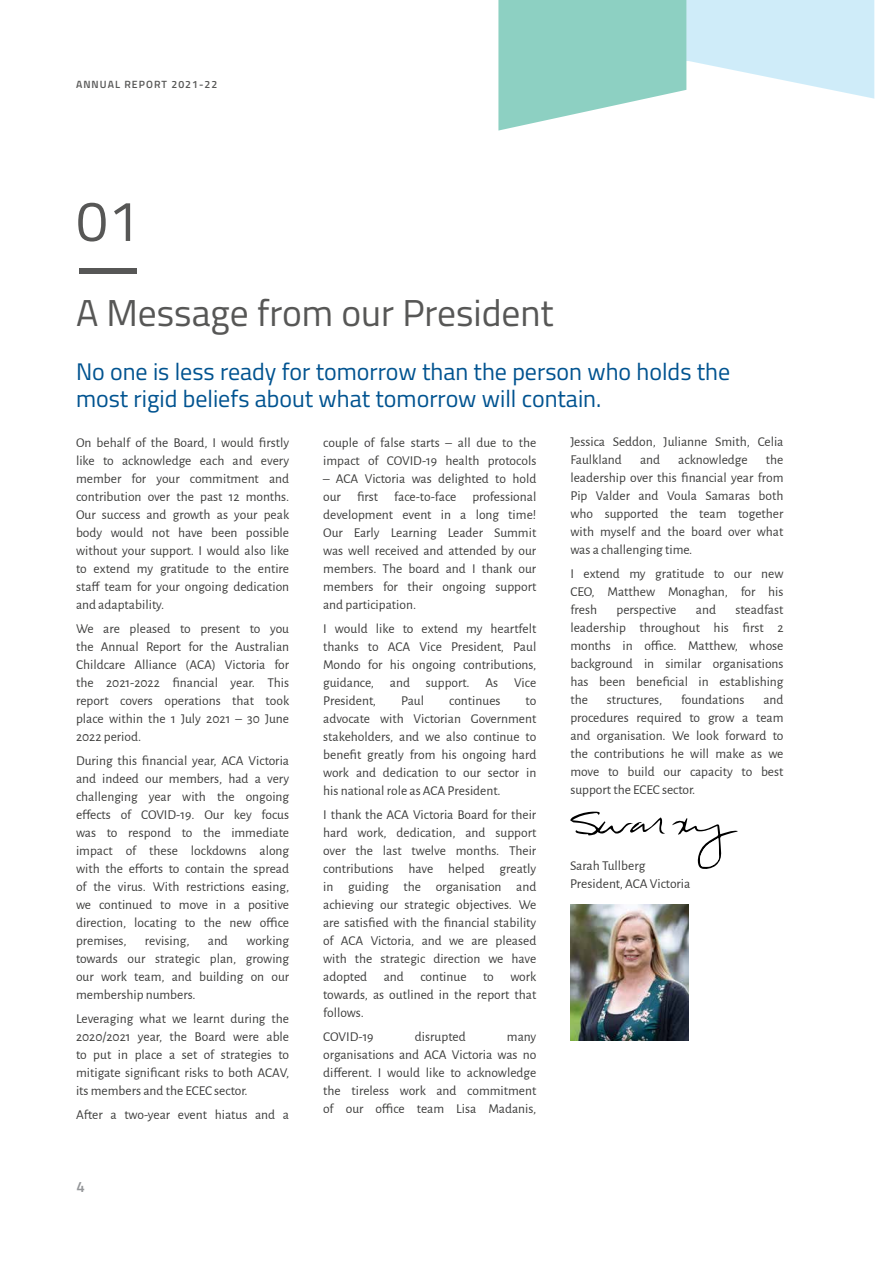
<style>
.page{position:relative;width:893px;height:1263px;background:#fff}
.page>*{position:absolute;margin:0;border:0;box-sizing:border-box;transform-origin:0 0}
.t1{font:57px "Titillium Web";color:#575756}
.t2{font:600 57px "Titillium Web";color:#575756}
.t3{font:37.5px "Titillium Web";color:#575756}
.t4{font:24px/27px "Titillium Web";color:#005390}
.t5{font:600 15px "Titillium Web";color:#949699}
.t6{font:13.5px/18px "Alegreya Sans";color:#3c3c3b;text-align:justify}
.t7{font:600 10.5px "Titillium Web";letter-spacing:.1em;color:#575756}
</style>
<div class="page">
<svg style="left:570px;top:812px;width:95px;height:24px"></svg>
<svg style="left:672px;top:818px;width:66px;height:51px"></svg>
<svg style="left:498px;top:0;width:376px;height:131px"></svg>
<img style="left:570px;top:905px;width:118px;height:135px">
<p class="t7" style="left:76px;top:77px;width:143px">ANNUAL REPORT 2021-22</p>
<h1 class="t1" style="left:76px;top:179px;width:65px">01</h1>
<h1 class="t2" style="left:76px;top:223px;width:65px">—</h1>
<h2 class="t3" style="left:76px;top:285px;width:479px">A Message from our President</h2>
<h3 class="t4" style="left:76px;top:357px;width:656px">No one is less ready for tomorrow than the person who holds the most rigid beliefs about what tomorrow will contain.</h3>
<p class="t6" style="left:76px;top:433px;width:215px">On behalf of the Board, I would firstly like to acknowledge each and every member for your commitment and contribution over the past 12 months.<br>Our success and growth as your peak body would not have been possible without your support. I would also like to extend my gratitude to the entire staff team for your ongoing dedication and adaptability.</p>
<p class="t6" style="left:76px;top:619px;width:215px">We are pleased to present to you the Annual Report for the Australian Childcare Alliance (ACA) Victoria for the 2021-2022 financial year. This report covers operations that took place within the 1 July 2021 – 30 June 2022 period.</p>
<p class="t6" style="left:76px;top:751px;width:215px">During this financial year, ACA Victoria and indeed our members, had a very challenging year with the ongoing effects of COVID-19. Our key focus was to respond to the immediate impact of these lockdowns along with the efforts to contain the spread of the virus. With restrictions easing, we continued to move in a positive direction, locating to the new office premises,</p>
<p class="t6" style="left:76px;top:930px;width:215px;text-indent:170px">working towards our strategic plan, growing our work team, and building on our membership numbers.</p>
<p class="t6" style="left:76px;top:1008px;width:215px">Leveraging what we learnt during the 2020/2021 year, the Board were able to put in place a set of strategies to mitigate significant risks to both ACAV, its members and the ECEC sector.</p>
<p class="t6" style="left:76px;top:1104px;width:215px">After a two-year event hiatus and a</p>
<p class="t6" style="left:145px;top:930px;width:46px">revising,</p>
<p class="t6" style="left:208px;top:930px;width:22px">and</p>
<p class="t5" style="left:77px;top:1175px;width:10px">4</p>
<p class="t6" style="left:323px;top:432px;width:215px">couple of false starts – all due to the impact of COVID-19 health protocols</p>
<p class="t6" style="left:323px;top:468px;width:215px">– ACA Victoria was delighted to hold our first face-to-face professional development event in a long time!<br>Our Early Learning Leader Summit was well received and attended by our members. The board and I thank our members for their ongoing support and participation.</p>
<p class="t6" style="left:323px;top:618px;width:215px">I would like to extend my heartfelt thanks to ACA Vice President, Paul Mondo for his ongoing contributions, guidance, and support. As Vice President,</p>
<p class="t6" style="left:401px;top:690px;width:25px">Paul</p>
<p class="t6" style="left:449px;top:690px;width:53px">continues</p>
<p class="t6" style="left:323px;top:690px;width:215px;text-indent:202px">to advocate with Victorian Government stakeholders, and we also continue to benefit greatly from his ongoing hard work and dedication to our sector in his national role as ACA President.</p>
<p class="t6" style="left:323px;top:804px;width:215px">I thank the ACA Victoria Board for their hard work, dedication, and support over the last twelve months. Their contributions have helped greatly in guiding the organisation and achieving our strategic objectives. We are satisfied with the financial stability of ACA Victoria, and we are pleased with the strategic direction we have adopted and continue to work towards, as outlined in the report that follows.</p>
<p class="t6" style="left:323px;top:1026px;width:52px">COVID-19</p>
<p class="t6" style="left:415px;top:1026px;width:52px">disrupted</p>
<p class="t6" style="left:323px;top:1026px;width:215px;text-indent:184px">many organisations and ACA Victoria was no different. I would like to acknowledge the tireless work and commitment of our office team Lisa Madanis,</p>
<p class="t6" style="left:570px;top:432px;width:215px">Jessica Seddon, Julianne Smith, Celia<br>Faulkland</p>
<p class="t6" style="left:570px;top:450px;width:215px;text-indent:196px">the leadership over this financial year from Pip Valder and Voula Samaras both who supported the team together with myself and the board over what was a challenging time.</p>
<p class="t6" style="left:570px;top:564px;width:215px">I extend my gratitude to our new CEO, Matthew Monaghan, for his fresh</p>
<p class="t6" style="left:640px;top:450px;width:22px">and</p>
<p class="t6" style="left:678px;top:450px;width:71px">acknowledge</p>
<p class="t6" style="left:570px;top:600px;width:215px;text-indent:165px">steadfast leadership throughout his first 2 months in office. Matthew, whose background in similar organisations has been beneficial in establishing the</p>
<p class="t6" style="left:616px;top:600px;width:62px">perspective</p>
<p class="t6" style="left:696px;top:600px;width:22px">and</p>
<p class="t6" style="left:607px;top:690px;width:57px">structures,</p>
<p class="t6" style="left:681px;top:690px;width:65px">foundations</p>
<p class="t6" style="left:570px;top:690px;width:215px;text-indent:193px">and procedures required to grow a team and organisation. We look forward to the contributions he will make as we move to build our capacity to best support the ECEC sector.</p>
<p class="t6" style="left:570px;top:856px;width:122px">Sarah Tullberg<br>President, ACA Victoria</p>
</div>
